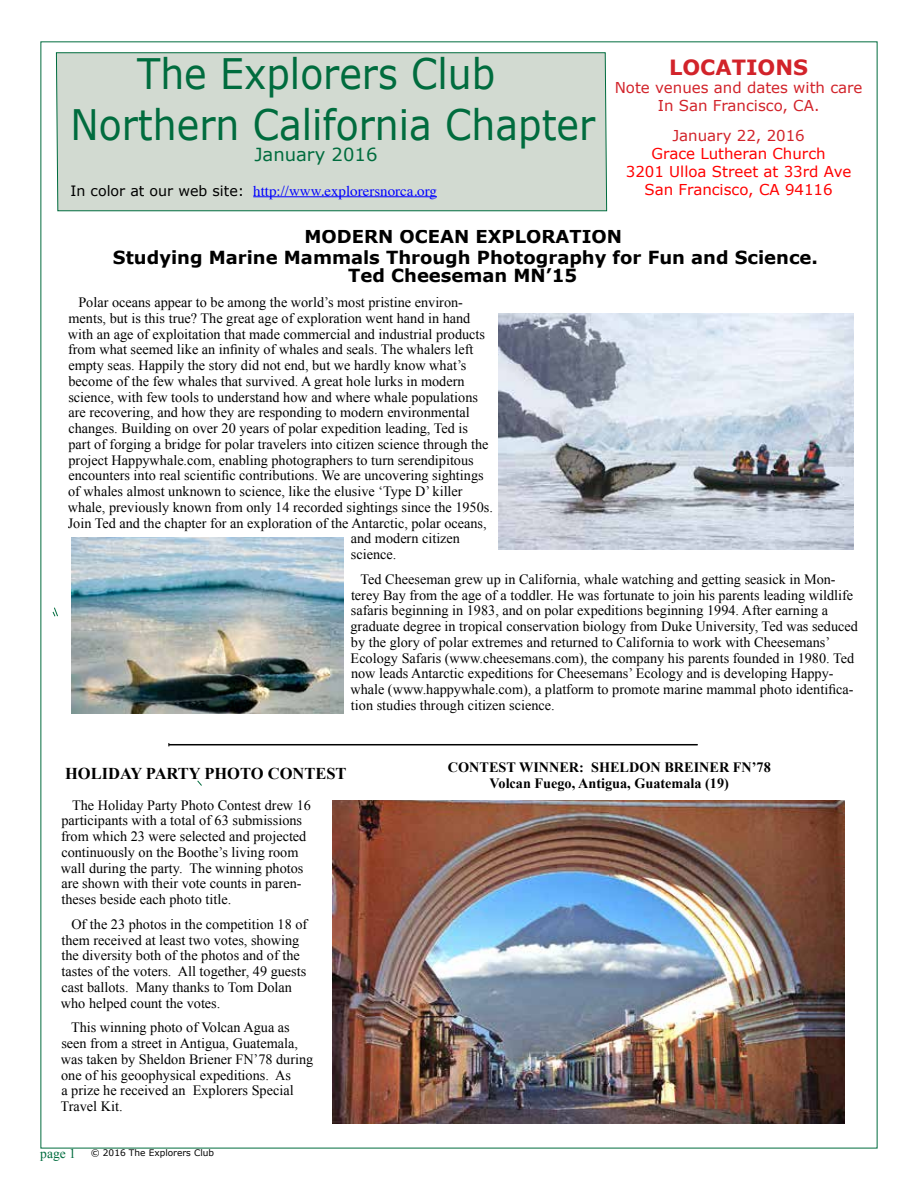
<style>
.page{position:relative;width:918px;height:1188px;background:#fff}
.page>*{position:absolute;margin:0;border:0;box-sizing:border-box;transform-origin:0 0}
.t1{font:42px/50.4px "Verdana";color:#006c3e;scale:.9 1}
.t2{font:700 21px "Verdana";color:#d2232a}
.t3{font:700 18px/19.5px "Verdana";color:#000;text-align:center}
.t4{font:18px "Verdana";color:#006c3e}
.t5{font:700 16.5px "Times New Roman";color:#000}
.t6{font:15px/18px "Verdana";color:#f00;text-align:center}
.t7{font:15px/18px "Verdana";color:#d2232a;text-align:center}
.t8{font:15px "Times";color:#00f}
.t9{font:14.25px/15.8px "Times New Roman";color:#000}
.t10{font:700 14.25px/15.8px "Times New Roman";color:#000;text-align:center}
.t11{font:9px "Verdana";color:#000}
.s1{font-family:"Verdana";font-size:14.25px;color:#000}
.s2{font-family:"Times New Roman";font-size:13.5px;color:#006c3e}
</style>
<div class="page">
<svg style="left:52px;top:607px;width:6px;height:10px"></svg>
<div style="left:56px;top:52px;width:551px;height:160px;background:#d2dad1"></div>
<hr style="left:253px;top:196px;width:184px;height:1px;background:#00f">
<svg style="left:197px;top:780px;width:5px;height:6px"></svg>
<hr style="left:169px;top:744px;width:529px;height:1px;background:#000">
<hr style="left:169px;top:745px;width:529px;height:1px;background:#000">
<img style="left:499px;top:313px;width:354px;height:236px">
<img style="left:71px;top:538px;width:272px;height:176px">
<img style="left:333px;top:800px;width:512px;height:323px">
<h1 class="t1" style="left:71px;top:49px;width:584px;text-indent:66px">The Explorers Club<br>Northern California Chapter</h1>
<p class="t4" style="left:254px;top:143px;width:125px">January 2016</p>
<p class="t8" style="left:71px;top:177px;width:368px"><span class="s1">In color at our web site:</span> http://www.explorersnorca.org</p>
<p class="t3" style="left:113px;top:227px;width:707px">MODERN OCEAN EXPLORATION<br>Studying Marine Mammals Through Photography for Fun and Science.<br>Ted Cheeseman MN’15</p>
<p class="t9" style="left:78px;top:294px;width:386px">Polar oceans appear to be among the world’s most pristine environ-</p>
<p class="t9" style="left:69px;top:310px;width:403px">ments, but is this true? The great age of exploration went hand in hand</p>
<p class="t9" style="left:68px;top:326px;width:419px">with an age of exploitation that made commercial and industrial products</p>
<p class="t9" style="left:68px;top:342px;width:407px">from what seemed like an infinity of whales and seals. The whalers left</p>
<p class="t9" style="left:68px;top:357px;width:400px">empty seas. Happily the story did not end, but we hardly know what’s</p>
<p class="t9" style="left:69px;top:373px;width:398px">become of the few whales that survived. A great hole lurks in modern</p>
<p class="t9" style="left:68px;top:389px;width:411px">science, with few tools to understand how and where whale populations</p>
<p class="t9" style="left:68px;top:405px;width:403px">are recovering, and how they are responding to modern environmental</p>
<p class="t9" style="left:68px;top:420px;width:401px">changes. Building on over 20 years of polar expedition leading, Ted is</p>
<p class="t9" style="left:69px;top:436px;width:422px">part of forging a bridge for polar travelers into citizen science through the</p>
<p class="t9" style="left:69px;top:452px;width:407px">project Happywhale.com, enabling photographers to turn serendipitous</p>
<p class="t9" style="left:68px;top:468px;width:417px">encounters into real scientific contributions. We are uncovering sightings</p>
<p class="t9" style="left:68px;top:483px;width:396px">of whales almost unknown to science, like the elusive ‘Type D’ killer</p>
<p class="t9" style="left:68px;top:499px;width:427px">whale, previously known from only 14 recorded sightings since the 1950s.</p>
<p class="t9" style="left:68px;top:515px;width:420px">Join Ted and the chapter for an exploration of the Antarctic, polar oceans,</p>
<p class="t9" style="left:351px;top:531px;width:111px">and modern citizen</p>
<p class="t9" style="left:351px;top:546px;width:47px">science.</p>
<p class="t9" style="left:350px;top:571px;width:509px;text-indent:10px">Ted Cheeseman grew up in California, whale watching and getting seasick in Mon&shy;terey Bay from the age of a toddler. He was fortunate to join his parents leading wildlife safaris beginning in 1983, and on polar expeditions beginning 1994. After earning a graduate degree in tropical conservation biology from Duke University, Ted was seduced by the glory of polar extremes and returned to California to work with Cheesemans’ Ecology Safaris (www.cheesemans.com), the company his parents founded in 1980. Ted now leads Antarctic expeditions for Cheesemans’ Ecology and is developing Happy&shy;whale (www.happywhale.com), a platform to promote marine mammal photo identifica&shy;tion studies through citizen science.</p>
<h2 class="t2" style="left:669px;top:54px;width:141px">LOCATIONS</h2>
<p class="t7" style="left:615px;top:79px;width:249px">Note venues and dates with care<br>In San Francisco, CA.</p>
<p class="t7" style="left:672px;top:127px;width:134px">January 22, 2016</p>
<p class="t6" style="left:626px;top:145px;width:227px">Grace Lutheran Church<br>3201 Ulloa Street at 33rd Ave<br>San Francisco, CA 94116</p>
<p class="t5" style="left:65px;top:762px;width:283px">HOLIDAY PARTY PHOTO CONTEST</p>
<p class="t9" style="left:61px;top:797px;width:252px;text-indent:11px">The Holiday Party Photo Contest drew 16 participants with a total of 63 submissions from which 23 were selected and projected continuously on the Boothe’s living room wall during the party. The winning photos are shown with their vote counts in paren&shy;theses beside each photo title.</p>
<p class="t9" style="left:61px;top:916px;width:248px;text-indent:10px">Of the 23 photos in the competition 18 of them received at least two votes, showing the diversity both of the photos and of the tastes of the voters. All together, 49 guests cast ballots. Many thanks to Tom Dolan who helped count the votes.</p>
<p class="t9" style="left:61px;top:1019px;width:254px;text-indent:11px">This winning photo of Volcan Agua as seen from a street in Antigua, Guatemala, was taken by Sheldon Briener FN’78 during one of his geoophysical expeditions. As<br>a prize he received an Explorers Special Travel Kit.</p>
<p class="t11" style="left:40px;top:1147px;width:175px"><span class="s2">page 1</span> © 2016 The Explorers Club</p>
<p class="t10" style="left:448px;top:759px;width:324px">CONTEST WINNER: SHELDON BREINER FN’78<br>Volcan Fuego, Antigua, Guatemala (19)</p>
</div>
